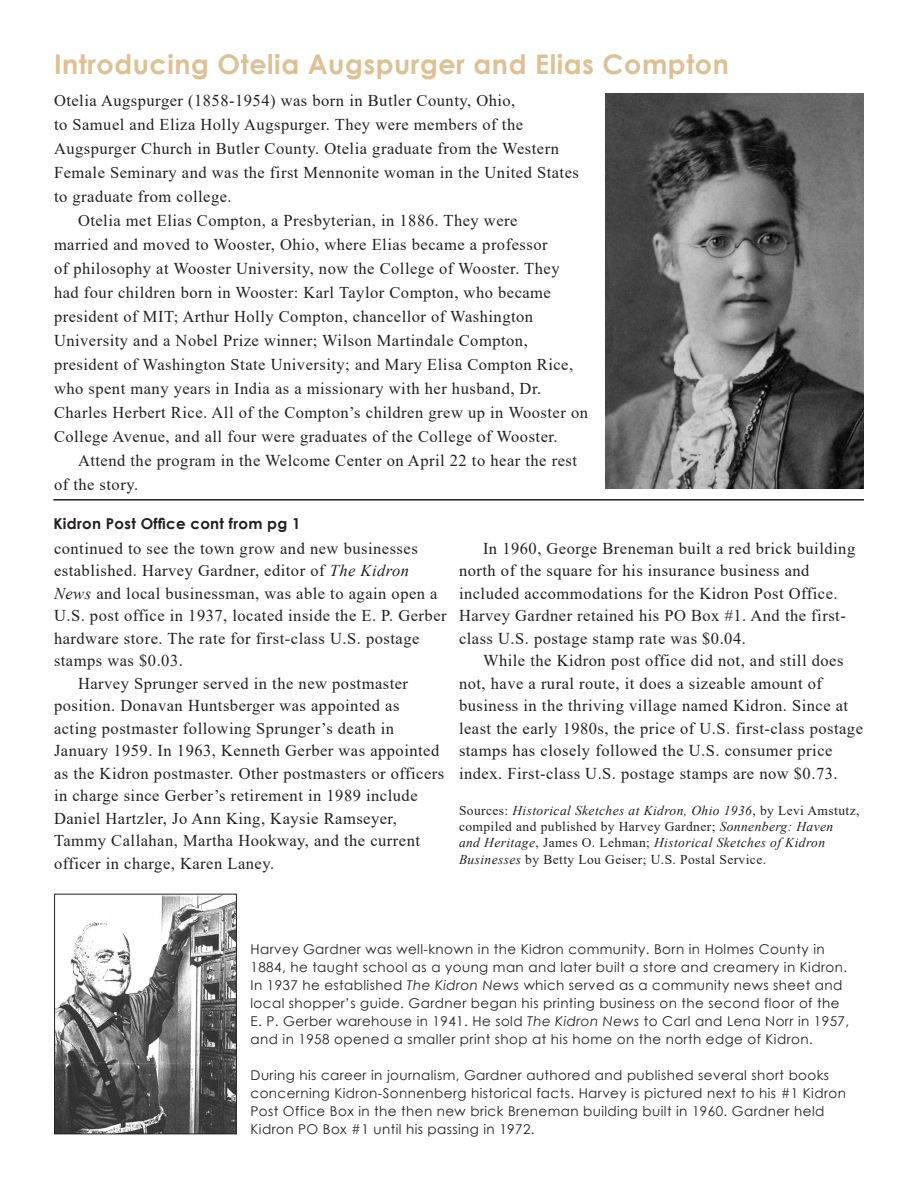
<style>
.page{position:relative;width:918px;height:1188px;background:#fff}
.page>*{position:absolute;margin:0;border:0;box-sizing:border-box;transform-origin:0 0}
.t1{font:700 27px "Century Gothic";letter-spacing:.02em;color:#ddc195}
.t2{font:16.5px/22.5px "Times New Roman";letter-spacing:.03em;color:#231f20}
.t3{font:700 15px "Century Gothic";letter-spacing:.02em;color:#231f20}
.t4{font:13.5px/18px "Century Gothic";letter-spacing:.03em;color:#231f20}
.t5{font:13.5px/16.2px "Times New Roman";letter-spacing:.03em;color:#231f20}
.s1{font-style:italic}
</style>
<div class="page">
<img style="left:606px;top:94px;width:258px;height:394px">
<hr style="left:53px;top:499px;width:811px;height:2px;background:#231f20">
<img style="left:56px;top:896px;width:179px;height:236px">
<img style="left:72px;top:922px;width:57px;height:64px">
<svg style="left:82px;top:932px;width:11px;height:14px"></svg>
<img style="left:213px;top:1056px;width:8px;height:29px">
<img style="left:97px;top:1121px;width:17px;height:11px">
<svg style="left:206px;top:1108px;width:7px;height:7px"></svg>
<img style="left:114px;top:1106px;width:52px;height:26px">
<img style="left:190px;top:1069px;width:3px;height:23px">
<svg style="left:81px;top:1128px;width:18px;height:1px"></svg>
<img style="left:224px;top:1080px;width:3px;height:14px">
<svg style="left:105px;top:1080px;width:6px;height:5px"></svg>
<img style="left:200px;top:1072px;width:4px;height:22px">
<img style="left:80px;top:1061px;width:25px;height:5px">
<svg style="left:230px;top:1013px;width:5px;height:3px"></svg>
<svg style="left:120px;top:948px;width:3px;height:5px"></svg>
<img style="left:123px;top:934px;width:8px;height:22px">
<svg style="left:200px;top:896px;width:9px;height:4px"></svg>
<div style="left:54px;top:894px;width:183px;height:240px;border:1px solid #231f20"></div>
<p class="t1" style="left:54px;top:44px;width:677px">Introducing Otelia Augspurger and Elias Compton</p>
<p class="t2" style="left:54px;top:88px;width:526px;line-height:24px">Otelia Augspurger (1858-1954) was born in Butler County, Ohio,<br>to Samuel and Eliza Holly Augspurger. They were members of the Augspurger Church in Butler County. Otelia graduate from the Western Female Seminary and was the first Mennonite woman in the United States to graduate from college.</p>
<p class="t2" style="left:54px;top:208px;width:536px;line-height:24px;text-indent:24px">Otelia met Elias Compton, a Presbyterian, in 1886. They were<br>married and moved to Wooster, Ohio, where Elias became a professor<br>of philosophy at Wooster University, now the College of Wooster. They had four children born in Wooster: Karl Taylor Compton, who became president of MIT; Arthur Holly Compton, chancellor of Washington University and a Nobel Prize winner; Wilson Martindale Compton, president of Washington State University; and Mary Elisa Compton Rice, who spent many years in India as a missionary with her husband, Dr.<br>Charles Herbert Rice. All of the Compton’s children grew up in Wooster on College Avenue, and all four were graduates of the College of Wooster.</p>
<p class="t2" style="left:54px;top:448px;width:525px;line-height:24px;text-indent:24px">Attend the program in the Welcome Center on April 22 to hear the rest of the story.</p>
<p class="t3" style="left:53px;top:512px;width:249px">Kidron Post Office cont from pg 1</p>
<p class="t2" style="left:54px;top:537px;width:394px">continued to see the town grow and new businesses established. Harvey Gardner, editor of <span class="s1">The Kidron News</span> and local businessman, was able to again open a U.S. post office in 1937, located inside the E. P. Gerber hardware store. The rate for first-class U.S. postage stamps was $0.03.</p>
<p class="t2" style="left:54px;top:672px;width:392px;text-indent:24px">Harvey Sprunger served in the new postmaster position. Donavan Huntsberger was appointed as acting postmaster following Sprunger’s death in January 1959. In 1963, Kenneth Gerber was appointed as the Kidron postmaster. Other postmasters or officers in charge since Gerber’s retirement in 1989 include Daniel Hartzler, Jo Ann King, Kaysie Ramseyer, Tammy Callahan, Martha Hookway, and the current officer in charge, Karen Laney.</p>
<p class="t2" style="left:459px;top:537px;width:398px;text-indent:24px">In 1960, George Breneman built a red brick building north of the square for his insurance business and included accommodations for the Kidron Post Office.<br>Harvey Gardner retained his PO Box #1. And the first&shy;class U.S. postage stamp rate was $0.04.</p>
<p class="t2" style="left:459px;top:649px;width:406px;text-indent:24px">While the Kidron post office did not, and still does not, have a rural route, it does a sizeable amount of business in the thriving village named Kidron. Since at least the early 1980s, the price of U.S. first-class postage stamps has closely followed the U.S. consumer price index. First-class U.S. postage stamps are now $0.73.</p>
<p class="t5" style="left:459px;top:802px;width:402px">Sources: <span class="s1">Historical Sketches at Kidron, Ohio 1936</span>, by Levi Amstutz, compiled and published by Harvey Gardner; <span class="s1">Sonnenberg: Haven<br>and Heritage</span>, James O. Lehman; <span class="s1">Historical Sketches of Kidron Businesses</span> by Betty Lou Geiser; U.S. Postal Service.</p>
<p class="t4" style="left:251px;top:940px;width:598px">Harvey Gardner was well-known in the Kidron community. Born in Holmes County in 1884, he taught school as a young man and later built a store and creamery in Kidron.<br>In 1937 he established <span class="s1">The Kidron News</span> which served as a community news sheet and local shopper’s guide. Gardner began his printing business on the second floor of the</p>
<p class="t4" style="left:251px;top:1012px;width:600px">E. P. Gerber warehouse in 1941. He sold <span class="s1">The Kidron News</span> to Carl and Lena Norr in 1957, and in 1958 opened a smaller print shop at his home on the north edge of Kidron.</p>
<p class="t4" style="left:251px;top:1066px;width:597px">During his career in journalism, Gardner authored and published several short books concerning Kidron-Sonnenberg historical facts. Harvey is pictured next to his #1 Kidron Post Office Box in the then new brick Breneman building built in 1960. Gardner held Kidron PO Box #1 until his passing in 1972.</p>
</div>
